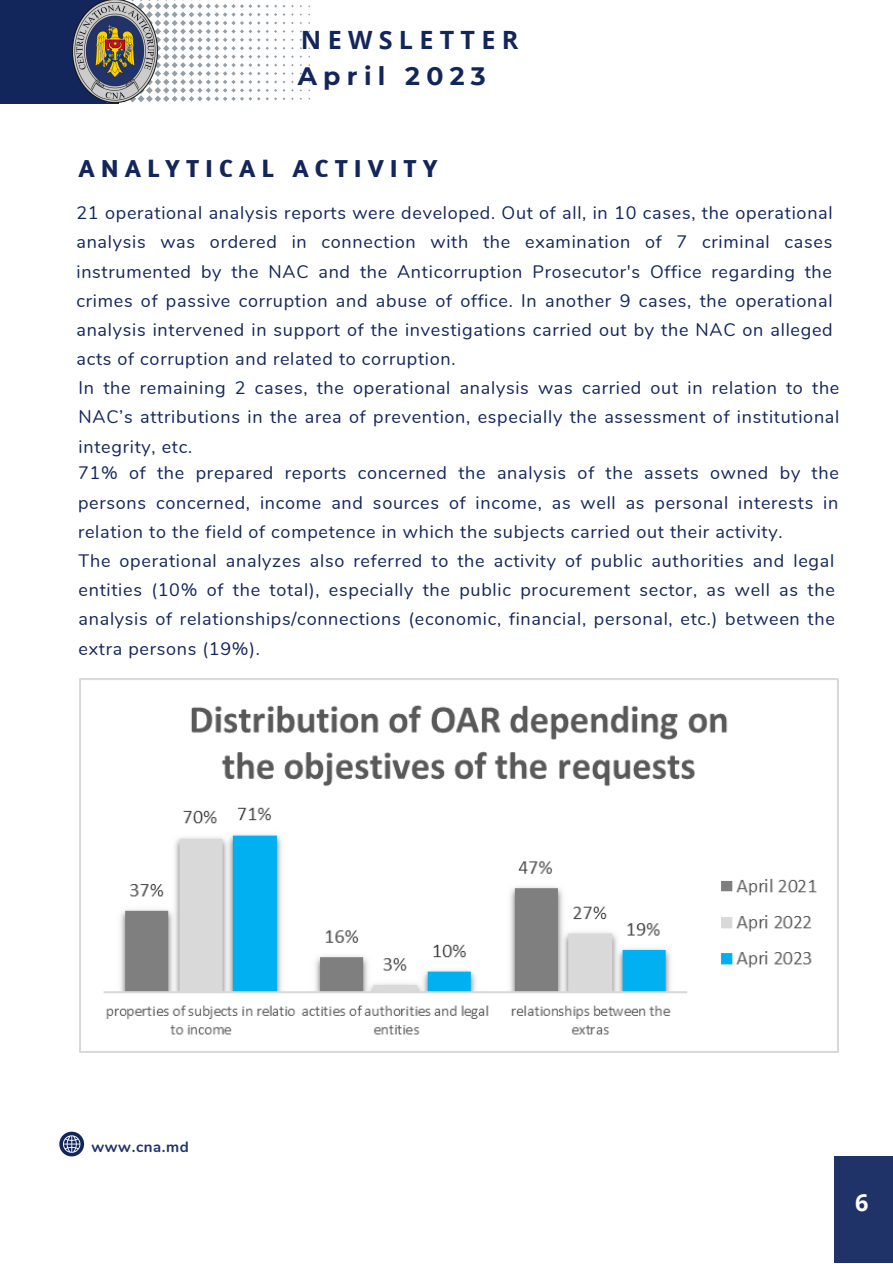
<style>
.page{position:relative;width:893px;height:1264px;background:#fff}
.page>*{position:absolute;margin:0;border:0;box-sizing:border-box;transform-origin:0 0}
.t1{font:700 25.2px "Amaranth";letter-spacing:.25em;color:#13265b}
.t2{font:700 25.2px "Open Sans";letter-spacing:.25em;color:#13265b}
.t3{font:700 25.2px "Montserrat";letter-spacing:.25em;color:#13265b}
.t4{font:700 23.4px "Open Sans";color:#fff}
.t5{font:18px/29.2px "Nunito";letter-spacing:.04em;color:#13265b;text-align:justify}
.t6{font:700 15px "Nunito";letter-spacing:.04em;color:#203369}
</style>
<div class="page">
<div style="left:0;top:0;width:118px;height:103px;background:#13265b"></div>
<svg style="left:106px;top:0;width:204px;height:103px"></svg>
<img style="left:72px;top:0;width:85px;height:102px">
<div style="left:833px;top:1156px;width:59px;height:106px;background:#203369"></div>
<svg style="left:59px;top:1131px;width:25px;height:25px"></svg>
<img style="left:79px;top:678px;width:759px;height:374px">
<p class="t2" style="left:301px;top:22px;width:219px">NEWSLETTER</p>
<p class="t3" style="left:298px;top:60px;width:190px">April 2023</p>
<p class="t1" style="left:79px;top:153px;width:360px">ANALYTICAL ACTIVITY</p>
<p class="t5" style="left:76px;top:199px;width:757px">21 operational analysis reports were developed. Out of all, in 10 cases, the operational analysis was ordered in connection with the examination of 7 criminal cases instrumented by the NAC and the Anticorruption Prosecutor's Office regarding the crimes of passive corruption and abuse of office. In another 9 cases, the operational analysis intervened in support of the investigations carried out by the NAC on alleged acts of corruption and related to corruption.</p>
<p class="t5" style="left:79px;top:374px;width:762px">In the remaining 2 cases, the operational analysis was carried out in relation to the NAC’s attributions in the area of prevention, especially the assessment of institutional integrity, etc.</p>
<p class="t5" style="left:78px;top:459px;width:762px">71% of the prepared reports concerned the analysis of the assets owned by the persons concerned, income and sources of income, as well as personal interests in relation to the field of competence in which the subjects carried out their activity.</p>
<p class="t5" style="left:79px;top:546px;width:757px">The operational analyzes also referred to the activity of public authorities and legal entities (10% of the total), especially the public procurement sector, as well as the analysis of relationships/connections (economic, financial, personal, etc.) between the extra persons (19%).</p>
<p class="t6" style="left:91px;top:1136px;width:99px">www.cna.md</p>
<p class="t4" style="left:855px;top:1186px;width:15px">6</p>
</div>
